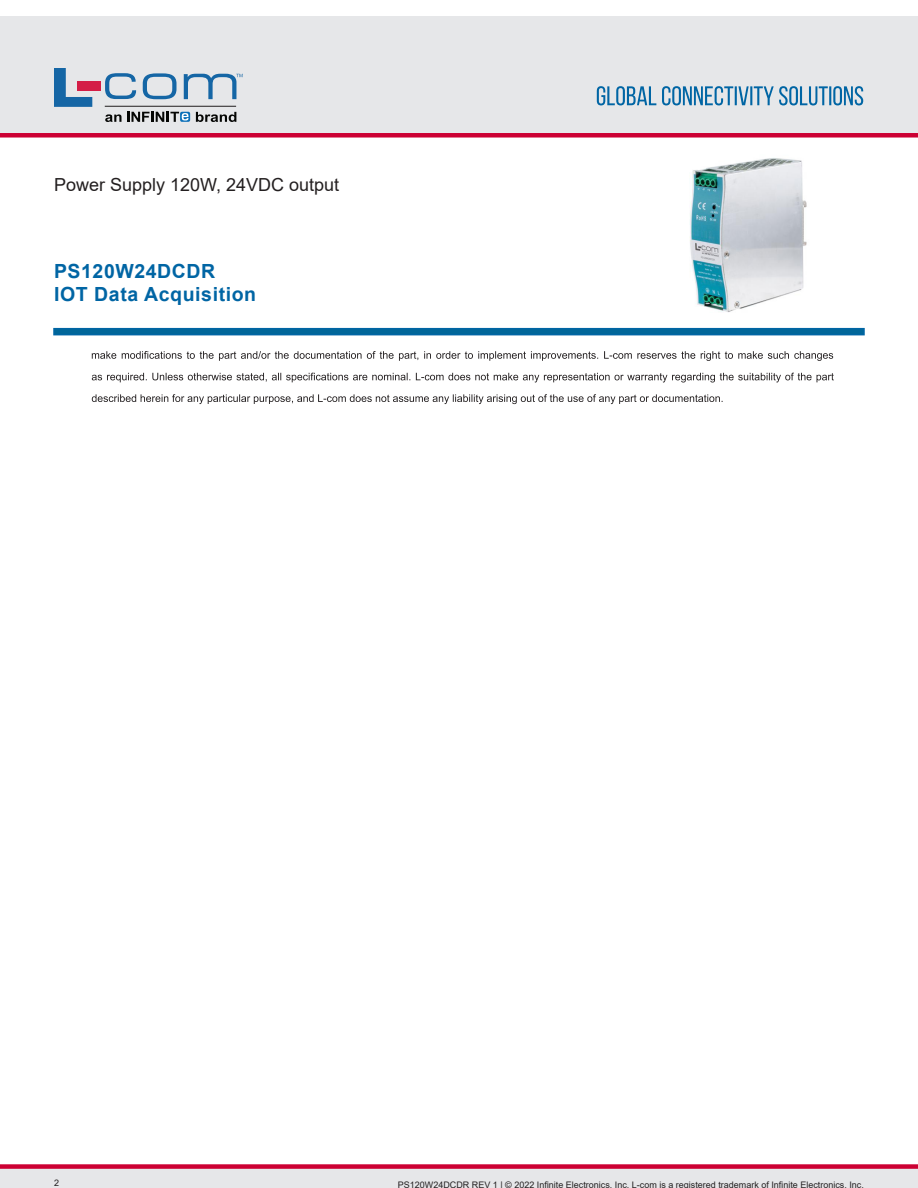
<style>
.page{position:relative;width:918px;height:1188px;background:#fff}
.page>*{position:absolute;margin:0;border:0;box-sizing:border-box;transform-origin:0 0}
.PN{font:700 19.5px "Arial";letter-spacing:.03em;color:#0065a4}
.Web_Description_Para{font:18px "Arial";color:#231f20}
.t1{font:9px "Arial";color:#231f20}
</style>
<div class="page">
<div style="left:0;top:1169px;width:918px;height:19px;background:#e6e7e9"></div>
<div style="left:0;top:1164px;width:918px;height:5px;background:#c03"></div>
<div style="left:0;top:16px;width:918px;height:118px;background:#e6e7e9"></div>
<div style="left:0;top:133px;width:918px;height:5px;background:#c03"></div>
<svg style="left:597px;top:86px;width:266px;height:19px"></svg>
<hr style="left:105px;top:106px;width:131px;height:1px;background:#211e1e">
<svg style="left:54px;top:68px;width:38px;height:39px"></svg>
<svg style="left:143px;top:73px;width:34px;height:26px"></svg>
<svg style="left:105px;top:73px;width:31px;height:26px"></svg>
<div style="left:77px;top:82px;width:23px;height:9px;background:#d41e47"></div>
<svg style="left:180px;top:112px;width:10px;height:10px"></svg>
<svg style="left:196px;top:112px;width:40px;height:10px"></svg>
<svg style="left:105px;top:112px;width:83px;height:10px"></svg>
<svg style="left:184px;top:74px;width:59px;height:25px"></svg>
<div style="left:53px;top:328px;width:812px;height:7px;background:#069;border:2px solid #0065a4"></div>
<img style="left:689px;top:158px;width:118px;height:154px">
<svg style="left:92px;top:351px;width:741px;height:10px"></svg>
<svg style="left:92px;top:373px;width:742px;height:10px"></svg>
<svg style="left:92px;top:394px;width:631px;height:10px"></svg>
<h1 class="Web_Description_Para" style="left:54px;top:172px;width:287px">Power Supply 120W, 24VDC output</h1>
<p class="PN" style="left:54px;top:257px;width:163px">PS120W24DCDR</p>
<p class="PN" style="left:54px;top:281px;width:204px">IOT Data Acquisition</p>
<p class="t1" style="left:54px;top:1177px;width:7px">2</p>
<p class="t1" style="left:398px;top:1179px;width:468px">PS120W24DCDR REV 1 | © 2022 Infinite Electronics Inc. L-com is a registered trademark of Infinite Electronics Inc.</p>
</div>
